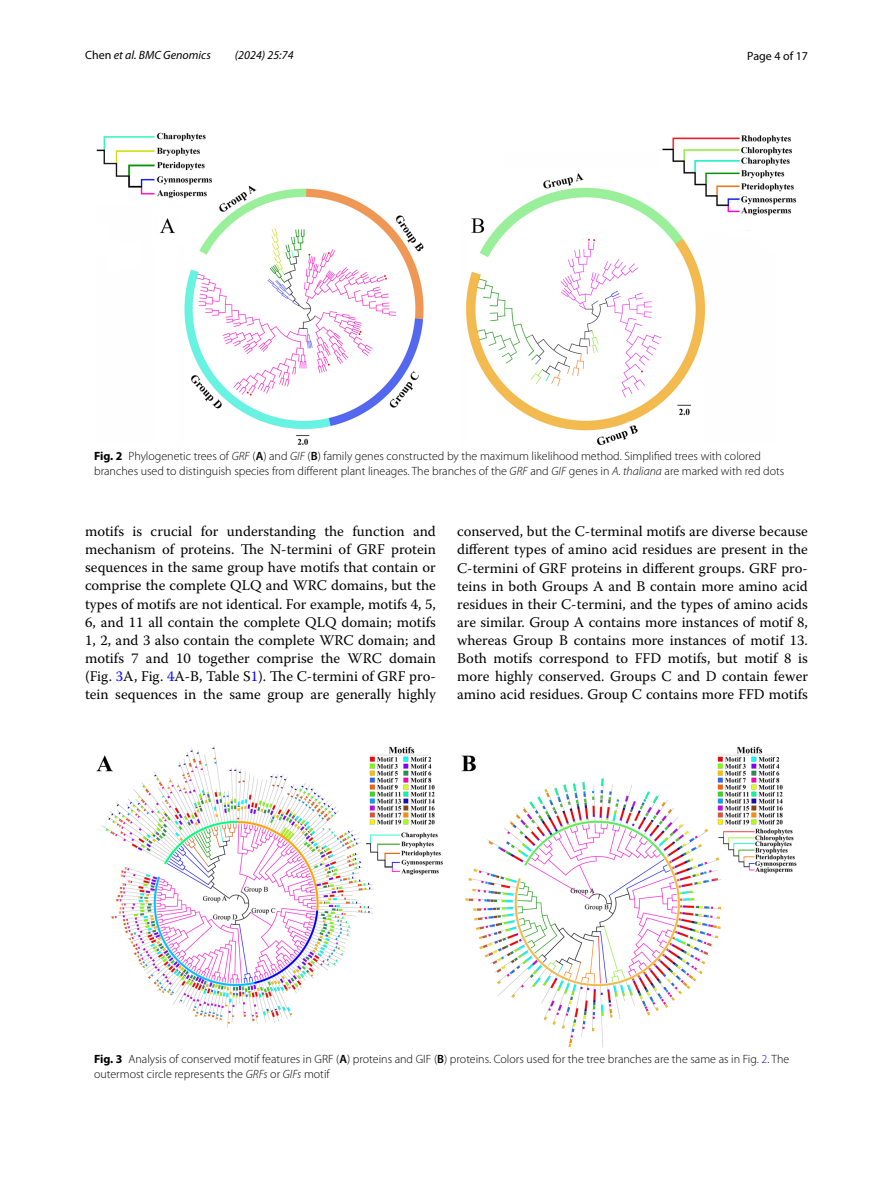
<style>
.page{position:relative;width:893px;height:1187px;background:#fff}
.page>*{position:absolute;margin:0;border:0;box-sizing:border-box;transform-origin:0 0}
.t1{font:14.7px/18px "Warnock Pro";color:#000;text-align:justify}
.t2{font:300 12px/15px "Myriad Pro";color:#000}
.t3{font:italic 12px "Myriad Pro";color:#000}
.t4{font:12px "Myriad Pro";color:#000}
.s1{font-style:normal}
.s2{font-weight:700}
.s3{font-style:italic}
.s4{font-weight:600}
.s5{color:#00f}
</style>
<div class="page">
<img style="left:96px;top:133px;width:701px;height:312px">
<img style="left:96px;top:746px;width:701px;height:301px">
<p class="t3" style="left:85px;top:48px;width:127px"><span class="s1">Chen</span> et al. BMC Genomics</p>
<p class="t3" style="left:235px;top:48px;width:60px">(2024) 25:74</p>
<p class="t4" style="left:747px;top:48px;width:62px">Page 4 of 17</p>
<p class="t2" style="left:94px;top:449px;width:692px"><span class="s2">Fig. 2</span> Phylogenetic trees of <span class="s3">GRF</span> (<span class="s4">A</span>) and <span class="s3">GIF</span> (<span class="s4">B</span>) family genes constructed by the maximum likelihood method. Simplified trees with colored branches used to distinguish species from different plant lineages. The branches of the <span class="s3">GRF</span> and <span class="s3">GIF</span> genes in <span class="s3">A. thaliana</span> are marked with red dots</p>
<p class="t1" style="left:85px;top:522px;width:352px">motifs is crucial for understanding the function and mechanism of proteins. The N-termini of GRF protein sequences in the same group have motifs that contain or comprise the complete QLQ and WRC domains, but the types of motifs are not identical. For example, motifs 4, 5, 6, and 11 all contain the complete QLQ domain; motifs 1, 2, and 3 also contain the complete WRC domain; and motifs 7 and 10 together comprise the WRC domain (Fig. <span class="s5">3</span>A, Fig. <span class="s5">4</span>A-B, Table S<span class="s5">1</span>). The C-termini of GRF pro&shy;tein sequences in the same group are generally highly</p>
<p class="t1" style="left:457px;top:522px;width:352px">conserved, but the C-terminal motifs are diverse because different types of amino acid residues are present in the C-termini of GRF proteins in different groups. GRF pro&shy;teins in both Groups A and B contain more amino acid residues in their C-termini, and the types of amino acids are similar. Group A contains more instances of motif 8, whereas Group B contains more instances of motif 13.<br>Both motifs correspond to FFD motifs, but motif 8 is more highly conserved. Groups C and D contain fewer amino acid residues. Group C contains more FFD motifs</p>
<p class="t2" style="left:94px;top:1051px;width:697px"><span class="s2">Fig. 3</span> Analysis of conserved motif features in GRF (<span class="s4">A</span>) proteins and GIF (<span class="s4">B</span>) proteins. Colors used for the tree branches are the same as in Fig. <span class="s5">2</span>. The outermost circle represents the <span class="s3">GRFs</span> or <span class="s3">GIFs</span> motif</p>
</div>
